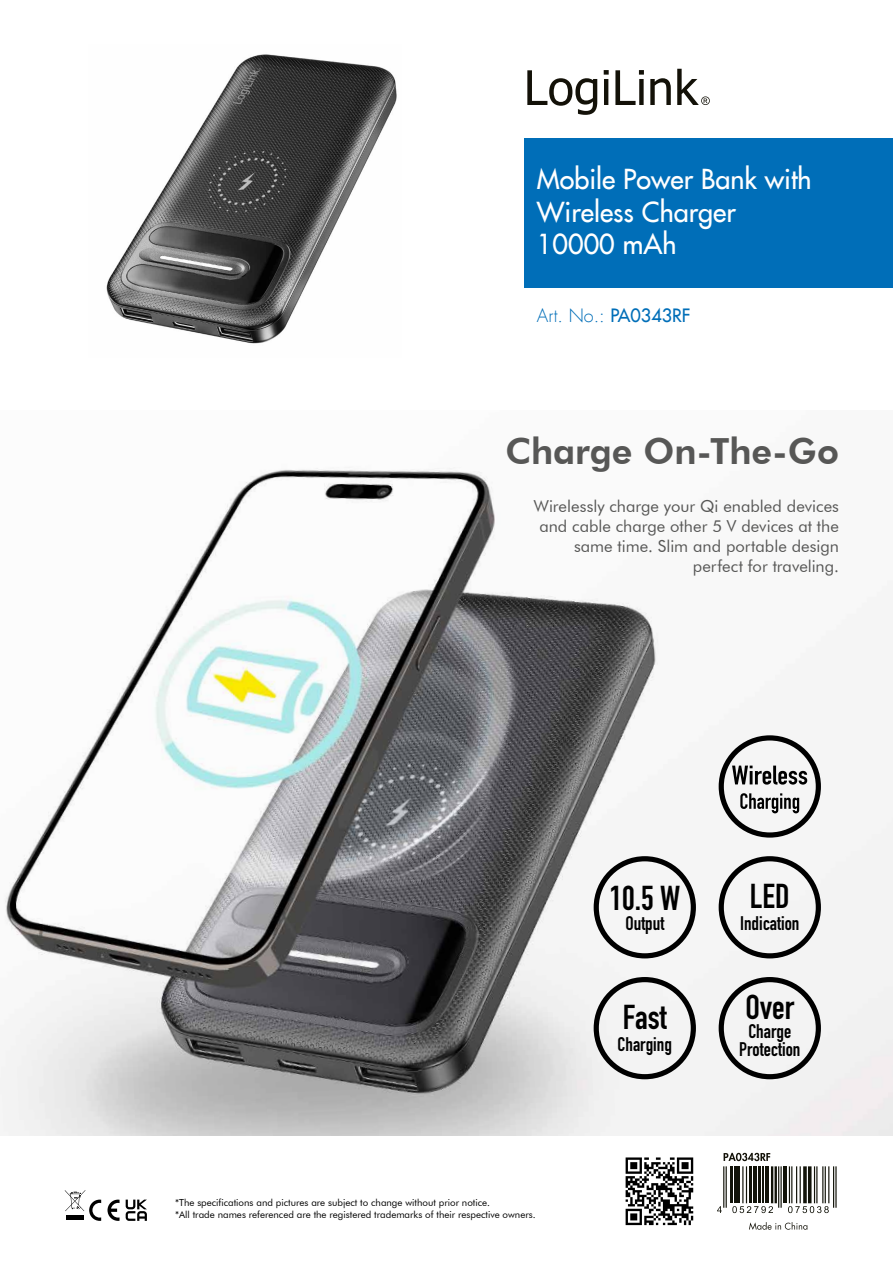
<style>
.page{position:relative;width:893px;height:1263px;background:#fff}
.page>*{position:absolute;margin:0;border:0;box-sizing:border-box;transform-origin:0 0}
.t1{font:800 36px "Futura BT";letter-spacing:-.005em;color:#575756}
.t2{font:700 34.05px "DIN Condensed";color:#000}
.t3{font:27px/32.4px "Futura LT";color:#fff}
.t4{font:700 19.35px/18.1px "DIN Condensed";color:#000;text-align:center}
.t5{font:300 18px "Futura LT";color:#006eb8}
.t6{font:16.5px/19.8px "Futura BT";color:#575756;text-align:right}
.t7{font:9.75px/11.7px "Futura BT";color:#000}
.s1{font-weight:400}
</style>
<div class="page">
<svg style="left:65px;top:1190px;width:36px;height:31px"></svg>
<svg style="left:108px;top:1199px;width:12px;height:22px"></svg>
<svg style="left:126px;top:1199px;width:21px;height:22px"></svg>
<img style="left:0;top:468px;width:893px;height:667px">
<div style="left:524px;top:138px;width:369px;height:150px;background:#006eb8"></div>
<svg style="left:527px;top:69px;width:183px;height:46px"></svg>
<img style="left:106px;top:54px;width:291px;height:290px">
<svg style="left:594px;top:977px;width:102px;height:102px"></svg>
<svg style="left:594px;top:856px;width:102px;height:102px"></svg>
<svg style="left:719px;top:856px;width:102px;height:102px"></svg>
<svg style="left:719px;top:977px;width:102px;height:102px"></svg>
<svg style="left:719px;top:735px;width:102px;height:103px"></svg>
<svg style="left:626px;top:1157px;width:67px;height:68px"></svg>
<svg style="left:724px;top:1153px;width:46px;height:8px"></svg>
<svg style="left:749px;top:1222px;width:58px;height:8px"></svg>
<hr style="left:726px;top:1166px;width:1px;height:42px;background:#121309">
<hr style="left:723px;top:1166px;width:1px;height:42px;background:#121309">
<hr style="left:730px;top:1166px;width:3px;height:37px;background:#121309">
<hr style="left:734px;top:1166px;width:1px;height:37px;background:#121309">
<hr style="left:736px;top:1166px;width:4px;height:37px;background:#121309">
<hr style="left:746px;top:1166px;width:1px;height:37px;background:#121309">
<hr style="left:742px;top:1166px;width:1px;height:37px;background:#121309">
<hr style="left:749px;top:1166px;width:3px;height:37px;background:#121309">
<hr style="left:753px;top:1166px;width:4px;height:37px;background:#121309">
<hr style="left:758px;top:1166px;width:2px;height:37px;background:#121309">
<hr style="left:763px;top:1166px;width:1px;height:37px;background:#121309">
<hr style="left:765px;top:1166px;width:4px;height:37px;background:#121309">
<hr style="left:774px;top:1166px;width:3px;height:37px;background:#121309">
<hr style="left:771px;top:1166px;width:2px;height:37px;background:#121309">
<hr style="left:780px;top:1166px;width:2px;height:42px;background:#121309">
<hr style="left:778px;top:1166px;width:1px;height:42px;background:#121309">
<hr style="left:783px;top:1166px;width:3px;height:37px;background:#121309">
<hr style="left:800px;top:1166px;width:1px;height:37px;background:#121309">
<hr style="left:796px;top:1166px;width:1px;height:37px;background:#121309">
<hr style="left:791px;top:1166px;width:1px;height:37px;background:#121309">
<hr style="left:789px;top:1166px;width:1px;height:37px;background:#121309">
<hr style="left:808px;top:1166px;width:3px;height:37px;background:#121309">
<svg style="left:803px;top:1166px;width:4px;height:37px"></svg>
<hr style="left:835px;top:1166px;width:2px;height:42px;background:#121309">
<hr style="left:833px;top:1166px;width:1px;height:42px;background:#121309">
<hr style="left:828px;top:1166px;width:1px;height:37px;background:#121309">
<hr style="left:825px;top:1166px;width:1px;height:37px;background:#121309">
<hr style="left:822px;top:1166px;width:1px;height:37px;background:#121309">
<hr style="left:816px;top:1166px;width:1px;height:37px;background:#121309">
<hr style="left:814px;top:1166px;width:1px;height:37px;background:#121309">
<svg style="left:717px;top:1206px;width:5px;height:7px"></svg>
<svg style="left:732px;top:1206px;width:41px;height:7px"></svg>
<svg style="left:788px;top:1206px;width:41px;height:7px"></svg>
<h3 class="t3" style="left:537px;top:163px;width:276px">Mobile Power Bank with<br>Wireless Charger<br>10000 mAh</h3>
<h3 class="t5" style="left:537px;top:305px;width:155px">Art. No.: <span class="s1">PA0343RF</span></h3>
<h1 class="t1" style="left:506px;top:430px;width:335px">Charge On-The-Go</h1>
<h3 class="t6" style="left:534px;top:496px;width:307px">Wirelessly charge your Qi enabled devices and cable charge other 5 V devices at the same time. Slim and portable design perfect for traveling.</h3>
<p class="t7" style="left:175px;top:1197px;width:362px">*The specifications and pictures are subject to change without prior notice.<br>*All trade names referenced are the registered trademarks of their respective owners.</p>
<h2 class="t2" style="left:609px;top:875px;width:72px">10.5 W</h2>
<h3 class="t4" style="left:625px;top:914px;width:40px">Output</h3>
<h2 class="t2" style="left:623px;top:994px;width:46px">Fast</h2>
<h3 class="t4" style="left:618px;top:1035px;width:56px">Charging</h3>
<h2 class="t2" style="left:750px;top:873px;width:41px">LED</h2>
<h3 class="t4" style="left:740px;top:914px;width:61px">Indication</h3>
<h2 class="t2" style="left:746px;top:984px;width:50px">Over</h2>
<h3 class="t4" style="left:739px;top:1022px;width:62px">Charge<br>Protection</h3>
</div>
